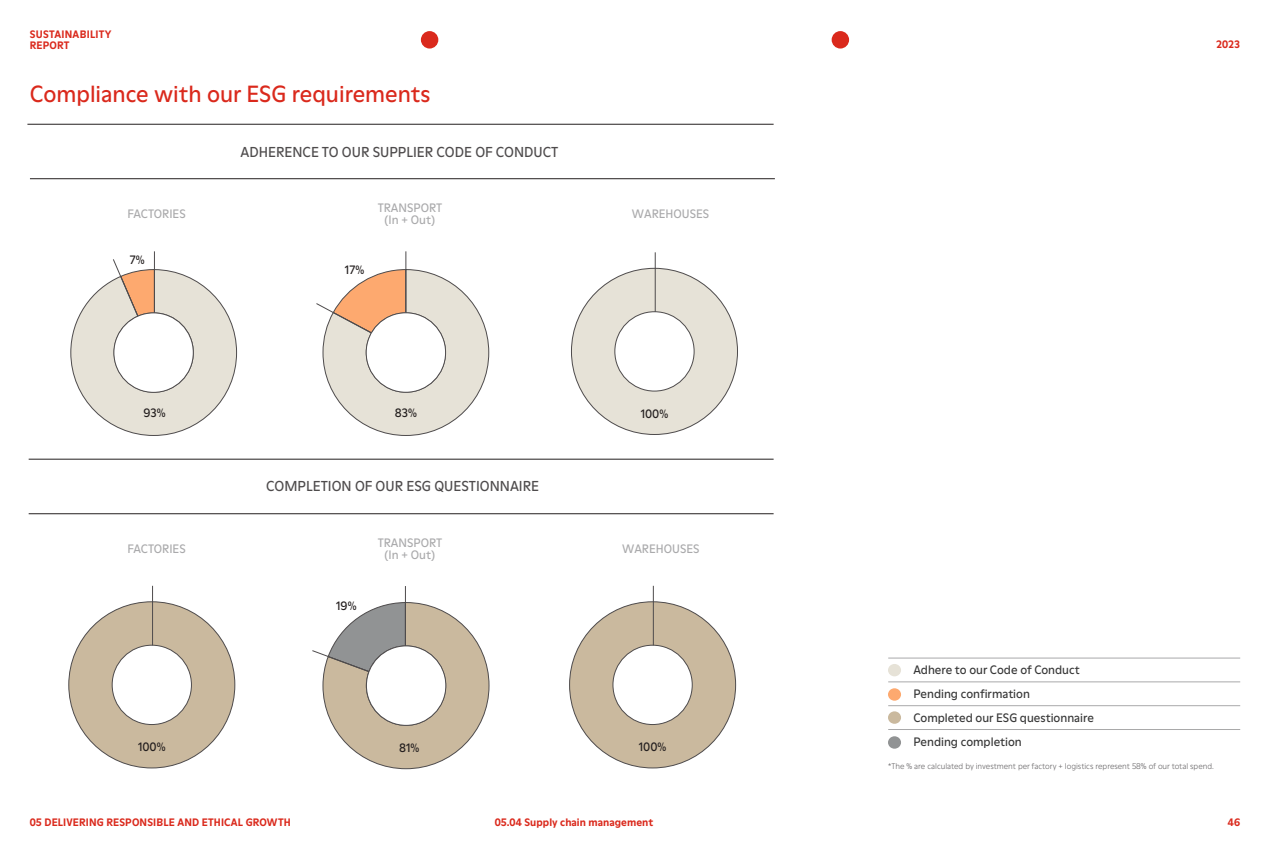
<style>
.page{position:relative;width:1270px;height:847px;background:#fff}
.page>*{position:absolute;margin:0;border:0;box-sizing:border-box;transform-origin:0 0}
.t1{font:22.75px "Moderne LL";color:#da291c}
.t2{font:14px "Moderne LL";color:#4e4b4c}
.t3{font:11.9px/23.8px "Moderne LL";color:#373737}
.t4{font:11.9px/12.2px "Moderne LL";color:#aaaaac;text-align:center}
.t5{font:11.79px "Moderne LL";color:#241f1f}
.t6{font:700 10.5px/10.8px "Moderne LL";letter-spacing:.01em;color:#da291c}
.t7{font:300 8.05px "Moderne LL";color:#656365}
</style>
<div class="page">
<div style="left:421px;top:31px;width:17px;height:18px;background:#da291c;border-radius:50%"></div>
<div style="left:832px;top:31px;width:17px;height:18px;background:#da291c;border-radius:50%"></div>
<hr style="left:888px;top:657px;width:352px;height:1px;background:#a9a9aa">
<hr style="left:888px;top:681px;width:352px;height:1px;background:#a9a9aa">
<hr style="left:888px;top:705px;width:352px;height:1px;background:#a9a9aa">
<hr style="left:888px;top:729px;width:352px;height:1px;background:#a9a9aa">
<div style="left:888px;top:663px;width:13px;height:13px;background:#e6e2d7;border-radius:50%"></div>
<div style="left:888px;top:688px;width:13px;height:12px;background:#fda96f;border-radius:50%"></div>
<div style="left:888px;top:711px;width:13px;height:12px;background:#cab99e;border-radius:50%"></div>
<div style="left:888px;top:736px;width:13px;height:12px;background:#919394;border-radius:50%"></div>
<svg style="left:70px;top:259px;width:167px;height:176px"></svg>
<hr style="left:154px;top:251px;width:1px;height:62px;background:#4e4b4c">
<div style="left:114px;top:313px;width:79px;height:79px;background:#fff;border-radius:50%"></div>
<div style="left:114px;top:312px;width:79px;height:80px;border:1px solid #4e4b4c;border-radius:50%"></div>
<svg style="left:68px;top:601px;width:167px;height:167px"></svg>
<hr style="left:152px;top:585px;width:1px;height:60px;background:#4e4b4c">
<hr style="left:405px;top:586px;width:1px;height:59px;background:#4e4b4c">
<svg style="left:312px;top:602px;width:177px;height:166px"></svg>
<svg style="left:569px;top:601px;width:167px;height:167px"></svg>
<hr style="left:653px;top:585px;width:1px;height:60px;background:#4e4b4c">
<svg style="left:571px;top:268px;width:167px;height:166px"></svg>
<hr style="left:655px;top:252px;width:1px;height:60px;background:#4e4b4c">
<svg style="left:316px;top:269px;width:173px;height:166px"></svg>
<hr style="left:406px;top:251px;width:1px;height:68px;background:#4e4b4c">
<div style="left:366px;top:313px;width:80px;height:79px;background:#fff;border-radius:50%"></div>
<div style="left:366px;top:312px;width:80px;height:80px;border:1px solid #4e4b4c;border-radius:50%"></div>
<hr style="left:27px;top:124px;width:747px;height:1px;background:#241f1f">
<hr style="left:30px;top:179px;width:745px;height:1px;background:#241f1f">
<hr style="left:29px;top:459px;width:745px;height:1px;background:#241f1f">
<hr style="left:29px;top:513px;width:745px;height:1px;background:#241f1f">
<p class="t6" style="left:30px;top:28px;width:83px">SUSTAINABILITY<br>REPORT</p>
<h1 class="t1" style="left:30px;top:78px;width:402px">Compliance with our ESG requirements</h1>
<h2 class="t2" style="left:241px;top:142px;width:319px">ADHERENCE TO OUR SUPPLIER CODE OF CONDUCT</h2>
<p class="t4" style="left:378px;top:200px;width:66px">TRANSPORT (In + Out)</p>
<p class="t4" style="left:127px;top:207px;width:60px">FACTORIES</p>
<p class="t4" style="left:632px;top:206px;width:79px">WAREHOUSES</p>
<p class="t5" style="left:130px;top:251px;width:16px">7%</p>
<p class="t5" style="left:345px;top:261px;width:21px">17%</p>
<p class="t5" style="left:143px;top:405px;width:24px">93%</p>
<p class="t5" style="left:395px;top:405px;width:24px">83%</p>
<p class="t5" style="left:641px;top:406px;width:29px">100%</p>
<h2 class="t2" style="left:266px;top:476px;width:274px">COMPLETION OF OUR ESG QUESTIONNAIRE</h2>
<p class="t4" style="left:127px;top:541px;width:60px">FACTORIES</p>
<p class="t4" style="left:378px;top:535px;width:66px">TRANSPORT (In + Out)</p>
<p class="t4" style="left:622px;top:541px;width:79px">WAREHOUSES</p>
<p class="t5" style="left:336px;top:598px;width:22px">19%</p>
<p class="t5" style="left:138px;top:738px;width:29px">100%</p>
<p class="t5" style="left:399px;top:739px;width:22px">81%</p>
<p class="t5" style="left:639px;top:738px;width:29px">100%</p>
<p class="t6" style="left:1216px;top:38px;width:26px">2023</p>
<p class="t3" style="left:913px;top:656px;width:182px">Adhere to our Code of Conduct<br>Pending confirmation<br>Completed our ESG questionnaire<br>Pending completion</p>
<p class="t7" style="left:888px;top:760px;width:327px">*The % are calculated by investment per factory + logistics represent 58% of our total spend.</p>
<p class="t6" style="left:30px;top:815px;width:263px">05 DELIVERING RESPONSIBLE AND ETHICAL GROWTH</p>
<p class="t6" style="left:495px;top:815px;width:160px">05.04 Supply chain management</p>
<p class="t6" style="left:1228px;top:815px;width:14px">46</p>
</div>
